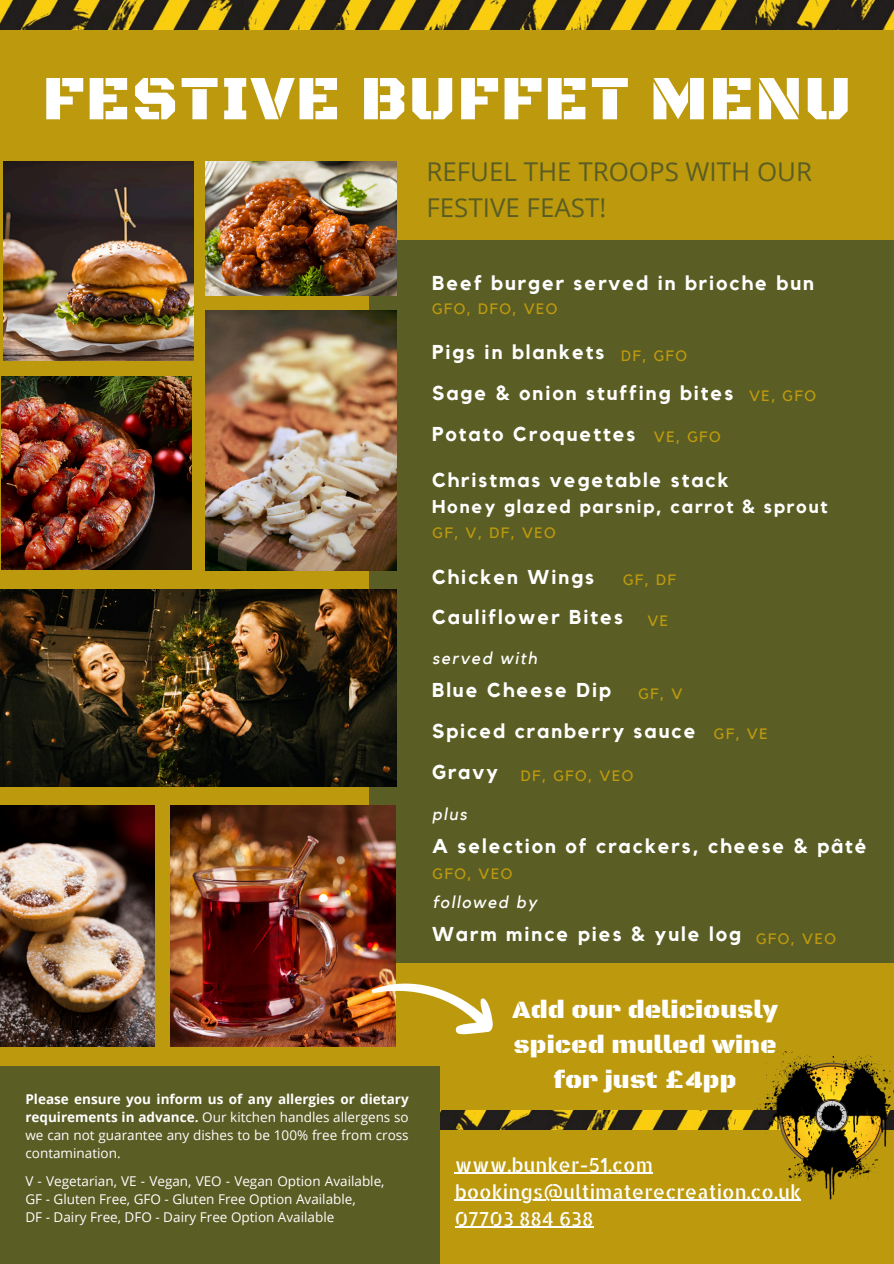
<style>
.page{position:relative;width:894px;height:1264px;background:#fff}
.page>*{position:absolute;margin:0;border:0;box-sizing:border-box;transform-origin:0 0}
.t1{font:63.75px "Black Ops One";letter-spacing:.03em;color:#fff}
.t2{font:25.95px/36px "Open Sans";color:#5a5d24}
.t3{font:25.5px/34.8px "Black Ops One";color:#fff;text-align:center}
.t4{font:700 19.95px "Kollektif";letter-spacing:.1em;color:#fff}
.t5{font:19.35px/27px "Allerta Stencil";color:#fff}
.t6{font:700 18.45px "Kollektif";letter-spacing:.1em;color:#fff}
.t7{font:italic 17.1px "Kollektif";letter-spacing:.1em;color:#fff}
.t8{font:15px "Kollektif";letter-spacing:.1em;color:#bd9a0d}
.t9{font:13.5px/18px "Open Sans";color:#fff;text-align:justify}
.s1{font-weight:700}
</style>
<div class="page">
<div style="left:0;top:0;width:893px;height:1263px;background:#bd9a0d"></div>
<img style="left:439px;top:1110px;width:317px;height:19px">
<div style="left:0;top:1066px;width:439px;height:197px;background:#5a5d24"></div>
<img style="left:0;top:0;width:893px;height:29px">
<hr style="left:454px;top:1172px;width:198px;height:1px;background:#fff">
<hr style="left:454px;top:1199px;width:346px;height:1px;background:#fff">
<hr style="left:454px;top:1226px;width:139px;height:1px;background:#fff">
<div style="left:369px;top:240px;width:524px;height:722px;background:#5a5d24"></div>
<img style="left:3px;top:161px;width:190px;height:199px">
<img style="left:0;top:589px;width:396px;height:197px">
<img style="left:206px;top:310px;width:190px;height:260px">
<img style="left:1px;top:377px;width:191px;height:192px">
<img style="left:206px;top:162px;width:190px;height:134px">
<img style="left:0;top:806px;width:154px;height:240px">
<img style="left:170px;top:806px;width:225px;height:240px">
<svg style="left:369px;top:937px;width:135px;height:137px"></svg>
<img style="left:756px;top:1051px;width:137px;height:148px">
<p class="t1" style="left:43px;top:61px;width:809px">FESTIVE BUFFET MENU</p>
<h5 class="t2" style="left:426px;top:153px;width:387px">REFUEL THE TROOPS WITH OUR<br>FESTIVE FEAST!</h5>
<p class="t4" style="left:432px;top:274px;width:383px">Beef burger served in brioche bun</p>
<p class="t8" style="left:432px;top:302px;width:127px">GFO, DFO, VEO</p>
<h4 class="t4" style="left:432px;top:342px;width:174px">Pigs in blankets</h4>
<p class="t4" style="left:432px;top:383px;width:302px">Sage &amp; onion stuffing bites</p>
<h4 class="t4" style="left:432px;top:424px;width:205px">Potato Croquettes</h4>
<p class="t4" style="left:432px;top:471px;width:298px">Christmas vegetable stack</p>
<p class="t6" style="left:432px;top:498px;width:397px">Honey glazed parsnip, carrot &amp; sprout</p>
<p class="t8" style="left:621px;top:349px;width:67px">DF, GFO</p>
<h6 class="t8" style="left:749px;top:388px;width:68px">VE, GFO</h6>
<h4 class="t8" style="left:653px;top:429px;width:68px">VE, GFO</h4>
<p class="t8" style="left:432px;top:526px;width:125px">GF, V, DF, VEO</p>
<h4 class="t4" style="left:432px;top:567px;width:163px">Chicken Wings</h4>
<p class="t4" style="left:432px;top:608px;width:192px">Cauliflower Bites</p>
<h6 class="t8" style="left:623px;top:572px;width:54px">GF, DF</h6>
<h4 class="t8" style="left:647px;top:613px;width:22px">VE</h4>
<p class="t7" style="left:432px;top:650px;width:106px">served with</p>
<h4 class="t4" style="left:432px;top:680px;width:180px">Blue Cheese Dip</h4>
<p class="t8" style="left:638px;top:686px;width:46px">GF, V</p>
<h2 class="t9" style="left:25px;top:1090px;width:384px"><span class="s1">Please ensure you inform us of any allergies or dietary requirements in advance.</span> Our kitchen handles allergens so we can not guarantee any dishes to be 100% free from cross contamination.</h2>
<p class="t9" style="left:25px;top:1171px;width:360px">V - Vegetarian, VE - Vegan, VEO - Vegan Option Available,<br>GF - Gluten Free, GFO - Gluten Free Option Available,</p>
<p class="t9" style="left:25px;top:1207px;width:310px">DF - Dairy Free, DFO - Dairy Free Option Available</p>
<h6 class="t4" style="left:432px;top:721px;width:265px">Spiced cranberry sauce</h6>
<h4 class="t4" style="left:432px;top:762px;width:68px">Gravy</h4>
<p class="t7" style="left:432px;top:806px;width:36px">plus</p>
<h4 class="t4" style="left:432px;top:836px;width:436px">A selection of crackers, cheese &amp; pâté</h4>
<p class="t7" style="left:432px;top:894px;width:106px">followed by</p>
<h4 class="t4" style="left:432px;top:924px;width:310px">Warm mince pies &amp; yule log</h4>
<p class="t8" style="left:713px;top:727px;width:55px">GF, VE</p>
<p class="t8" style="left:520px;top:768px;width:114px">DF, GFO, VEO</p>
<h3 class="t8" style="left:432px;top:866px;width:81px">GFO, VEO</h3>
<p class="t8" style="left:755px;top:932px;width:81px">GFO, VEO</p>
<h4 class="t3" style="left:512px;top:993px;width:267px">Add our deliciously spiced mulled wine for just £4pp</h4>
<h4 class="t5" style="left:454px;top:1150px;width:200px">www.bunker-51.com</h4>
<p class="t5" style="left:454px;top:1177px;width:348px">bookings@ultimaterecreation.co.uk<br>07703 884 638</p>
</div>
